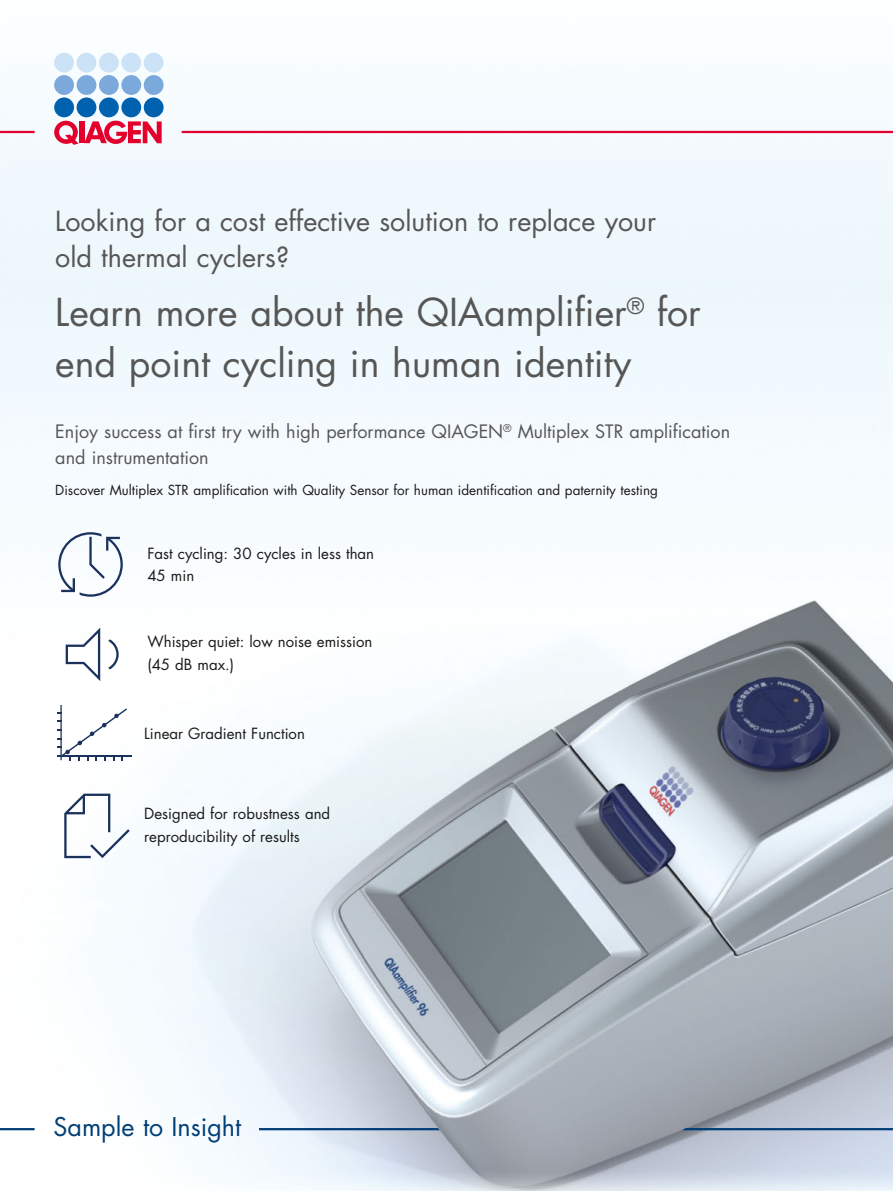
<style>
.page{position:relative;width:893px;height:1191px;background:#fff}
.page>*{position:absolute;margin:0;border:0;box-sizing:border-box;transform-origin:0 0}
.t1{font:37.5px/51px "Futura Std";color:#565655}
.t2{font:27px/36px "Futura Std";color:#565655}
.t3{font:25.05px "Futura Std";color:#003e77}
.t4{font:18px/26.2px "Futura Std";color:#565655}
.t5{font:15px/22.5px "Futura Std";color:#1a1a18}
.t6{font:13.5px "Futura Std";color:#1a1a18}
</style>
<div class="page">
<img style="left:0;top:52px;width:893px;height:1139px">
<hr style="left:0;top:0;width:1px;height:289px;background:#f4f9fe">
<hr style="left:259px;top:1128px;width:177px;height:2px;background:#003e77">
<hr style="left:0;top:1128px;width:35px;height:2px;background:#003e77">
<div style="left:54px;top:97px;width:20px;height:20px;background:#0062ae;border-radius:50%"></div>
<div style="left:77px;top:97px;width:19px;height:20px;background:#0062ae;border-radius:50%"></div>
<div style="left:99px;top:97px;width:20px;height:20px;background:#0062ae;border-radius:50%"></div>
<div style="left:121px;top:97px;width:20px;height:20px;background:#0062ae;border-radius:50%"></div>
<div style="left:144px;top:97px;width:20px;height:20px;background:#0062ae;border-radius:50%"></div>
<div style="left:54px;top:75px;width:20px;height:20px;background:#7ca9db;border-radius:50%"></div>
<div style="left:77px;top:75px;width:19px;height:20px;background:#7ca9db;border-radius:50%"></div>
<div style="left:99px;top:75px;width:20px;height:20px;background:#7ca9db;border-radius:50%"></div>
<div style="left:121px;top:75px;width:20px;height:20px;background:#7ca9db;border-radius:50%"></div>
<div style="left:144px;top:75px;width:20px;height:20px;background:#7ca9db;border-radius:50%"></div>
<div style="left:54px;top:53px;width:20px;height:20px;background:#cce2f6;border-radius:50%"></div>
<div style="left:77px;top:53px;width:19px;height:20px;background:#cce2f6;border-radius:50%"></div>
<div style="left:99px;top:53px;width:20px;height:20px;background:#cce2f6;border-radius:50%"></div>
<div style="left:121px;top:53px;width:20px;height:20px;background:#cce2f6;border-radius:50%"></div>
<div style="left:144px;top:53px;width:20px;height:20px;background:#cce2f6;border-radius:50%"></div>
<svg style="left:54px;top:120px;width:108px;height:25px"></svg>
<hr style="left:182px;top:131px;width:711px;height:2px;background:#e4002c">
<hr style="left:0;top:131px;width:35px;height:2px;background:#e4002c">
<svg style="left:58px;top:532px;width:65px;height:64px"></svg>
<hr style="left:57px;top:756px;width:75px;height:1px;background:#1a325c">
<svg style="left:57px;top:705px;width:72px;height:55px"></svg>
<svg style="left:66px;top:627px;width:34px;height:54px"></svg>
<svg style="left:108px;top:639px;width:11px;height:30px"></svg>
<svg style="left:64px;top:793px;width:66px;height:65px"></svg>
<svg style="left:682px;top:1128px;width:211px;height:2px"></svg>
<h2 class="t2" style="left:55px;top:203px;width:602px">Looking for a cost effective solution to replace your old thermal cyclers?</h2>
<h1 class="t1" style="left:55px;top:287px;width:647px">Learn more about the QIAamplifier<sup>®</sup> for end point cycling in human identity</h1>
<p class="t4" style="left:55px;top:418px;width:676px">Enjoy success at first try with high performance QIAGEN<sup>®</sup> Multiplex STR amplification and instrumentation</p>
<p class="t6" style="left:55px;top:481px;width:604px">Discover Multiplex STR amplification with Quality Sensor for human identification and paternity testing</p>
<p class="t5" style="left:147px;top:542px;width:228px">Fast cycling: 30 cycles in less than<br>45 min</p>
<p class="t5" style="left:147px;top:630px;width:227px">Whisper quiet: low noise emission (45 dB max.)</p>
<p class="t5" style="left:144px;top:722px;width:162px">Linear Gradient Function</p>
<p class="t5" style="left:144px;top:803px;width:188px">Designed for robustness and reproducibility of results</p>
<h3 class="t3" style="left:54px;top:1110px;width:189px">Sample to Insight</h3>
</div>
